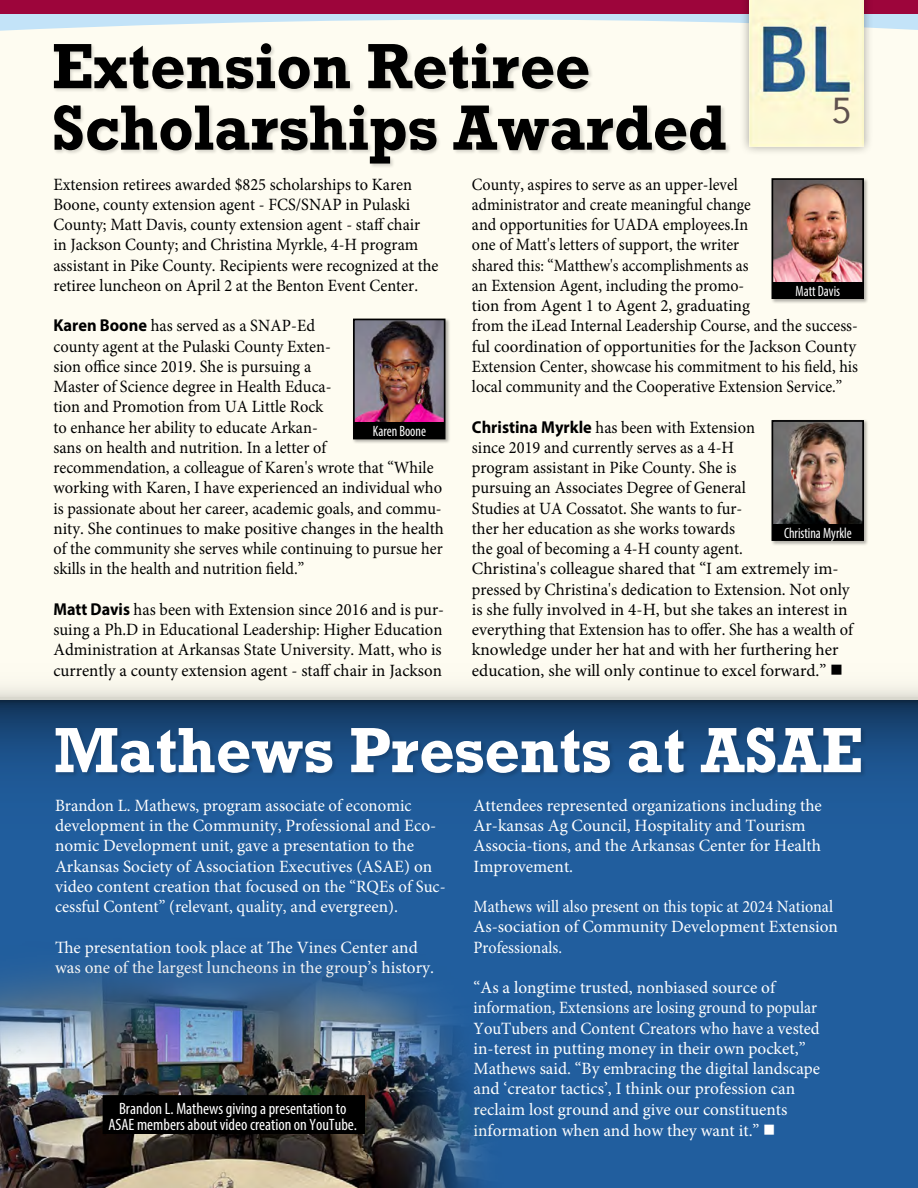
<style>
.page{position:relative;width:918px;height:1188px;background:#fff}
.page>*{position:absolute;margin:0;border:0;box-sizing:border-box;transform-origin:0 0}
.t1{font:700 60px "Rockwell";color:#000;scale:.96 1}
.t2{font:700 60px "Rockwell";color:#fff;scale:.96 1}
.t3{font:36px "Avenir";color:#5e514e}
.t4{font:17.25px/20.2px "Minion Pro";color:#000;scale:.95 1}
.t5{font:17.25px/20.2px "Minion Pro";color:#fff}
.t6{font:17.25px/20.2px "Minion Pro";color:#000;scale:.93 1}
.t7{font:17.25px/20.2px "Minion Pro";color:#000;scale:.96 1}
.t8{font:17.25px/20.2px "Minion Pro";color:#fff;scale:.93 1}
.t9{font:condensed 16.5px/15.8px "Myriad Pro";color:#fff;text-align:center}
.t10{font:condensed 15px "Myriad Pro";color:#fff;scale:.91 1}
.s1{font-family:"Myriad Pro";font-weight:700}
</style>
<div class="page">
<div style="left:0;top:0;width:918px;height:947px;background:#fefcf1"></div>
<svg style="left:0;top:14px;width:918px;height:17px"></svg>
<div style="left:0;top:0;width:918px;height:14px;background:#9d053b"></div>
<svg style="left:0;top:687px;width:918px;height:14px"></svg>
<div style="left:0;top:701px;width:918px;height:487px;background:#215e9e"></div>
<div style="left:739px;top:0;width:135px;height:157px;background:#000;opacity:.35"></div>
<img style="left:749px;top:0;width:115px;height:147px">
<svg style="left:0;top:701px;width:918px;height:74px;background:#153e69"></svg>
<div style="left:55px;top:727px;width:811px;height:51px;background:#000;opacity:.15"></div>
<div style="left:53px;top:42px;width:678px;height:127px;background:#000;opacity:.15"></div>
<img style="left:0;top:965px;width:482px;height:223px">
<div style="left:103px;top:1095px;width:262px;height:39px;background:#000"></div>
<div style="left:352px;top:318px;width:99px;height:127px;background:#000;opacity:.3"></div>
<img style="left:356px;top:322px;width:86px;height:100px">
<div style="left:353px;top:319px;width:92px;height:120px;border:2px solid #000"></div>
<div style="left:771px;top:177px;width:98px;height:127px;background:#000;opacity:.3"></div>
<img style="left:775px;top:181px;width:86px;height:101px">
<div style="left:772px;top:178px;width:92px;height:121px;border:2px solid #000"></div>
<div style="left:771px;top:419px;width:98px;height:127px;background:#000;opacity:.3"></div>
<img style="left:775px;top:423px;width:86px;height:101px">
<div style="left:772px;top:420px;width:92px;height:121px;border:2px solid #000"></div>
<div style="left:355px;top:422px;width:89px;height:16px;background:#000"></div>
<div style="left:773px;top:282px;width:90px;height:16px;background:#000"></div>
<div style="left:773px;top:524px;width:90px;height:15px;background:#000"></div>
<h1 class="t1" style="left:52px;top:28px;width:562px">Extension Retiree</h1>
<h1 class="t1" style="left:52px;top:89px;width:704px">Scholarships Awarded</h1>
<h2 class="t3" style="left:832px;top:82px;width:22px">5</h2>
<p class="t4" style="left:53px;top:174px;width:407px">Extension retirees awarded $825 scholarships to Karen Boone, county extension agent - FCS/SNAP in Pulaski County; Matt Davis, county extension agent - staff chair<br>in Jackson County; and Christina Myrkle, 4-H program assistant in Pike County. Recipients were recognized at the retiree luncheon on April 2 at the Benton Event Center.</p>
<p class="t4" style="left:53px;top:316px;width:413px"><span class="s1">Karen Boone</span> has served as a SNAP-Ed<br>county agent at the Pulaski County Exten-<br>sion office since 2019. She is pursuing a<br>Master of Science degree in Health Educa-<br>tion and Promotion from UA Little Rock<br>to enhance her ability to educate Arkan-<br>sans on health and nutrition. In a letter of recommendation, a colleague of Karen's wrote that “While working with Karen, I have experienced an individual who is passionate about her career, academic goals, and commu&shy;nity. She continues to make positive changes in the health of the community she serves while continuing to pursue her skills in the health and nutrition field.”</p>
<p class="t7" style="left:53px;top:599px;width:408px"><span class="s1">Matt Davis</span> has been with Extension since 2016 and is pur&shy;suing a Ph.D in Educational Leadership: Higher Education Administration at Arkansas State University. Matt, who is currently a county extension agent - staff chair in Jackson</p>
<p class="t10" style="left:373px;top:422px;width:60px">Karen Boone</p>
<p class="t6" style="left:472px;top:174px;width:417px">County, aspires to serve as an upper-level<br>administrator and create meaningful change<br>and opportunities for UADA employees.In<br>one of Matt's letters of support, the writer<br>shared this: “Matthew's accomplishments as<br>an Extension Agent, including the promo-<br>tion from Agent 1 to Agent 2, graduating<br>from the iLead Internal Leadership Course, and the success&shy;ful coordination of opportunities for the Jackson County Extension Center, showcase his commitment to his field, his local community and the Cooperative Extension Service.”</p>
<p class="t4" style="left:472px;top:417px;width:403px"><span class="s1">Christina Myrkle</span> has been with Extension<br>since 2019 and currently serves as a 4-H<br>program assistant in Pike County. She is<br>pursuing an Associates Degree of General<br>Studies at UA Cossatot. She wants to fur-<br>ther her education as she works towards<br>the goal of becoming a 4-H county agent.<br>Christina's colleague shared that “I am extremely im&shy;pressed by Christina's dedication to Extension. Not only is she fully involved in 4-H, but she takes an interest in everything that Extension has to offer. She has a wealth of knowledge under her hat and with her furthering her education, she will only continue to excel forward.” ■</p>
<p class="t10" style="left:796px;top:282px;width:50px">Matt Davis</p>
<p class="t10" style="left:784px;top:524px;width:76px">Christina Myrkle</p>
<h2 class="t2" style="left:54px;top:712px;width:844px">Mathews Presents at ASAE</h2>
<p class="t5" style="left:55px;top:795px;width:392px">Brandon L. Mathews, program associate of economic development in the Community, Professional and Eco&shy;nomic Development unit, gave a presentation to the Arkansas Society of Association Executives (ASAE) on video content creation that focused on the “RQEs of Suc&shy;cessful Content” (relevant, quality, and evergreen).</p>
<p class="t5" style="left:55px;top:937px;width:380px">The presentation took place at The Vines Center and was one of the largest luncheons in the group’s history.</p>
<p class="t9" style="left:108px;top:1100px;width:250px">Brandon L. Mathews giving a presentation to<br>ASAE members about video creation on YouTube.</p>
<p class="t5" style="left:474px;top:795px;width:350px">Attendees represented organizations including the Ar-kansas Ag Council, Hospitality and Tourism Associa-tions, and the Arkansas Center for Health Improvement.</p>
<p class="t8" style="left:474px;top:896px;width:393px">Mathews will also present on this topic at 2024 National<br>As-sociation of Community Development Extension<br>Professionals.</p>
<p class="t5" style="left:474px;top:977px;width:348px">“As a longtime trusted, nonbiased source of information, Extensions are losing ground to popular YouTubers and Content Creators who have a vested in-terest in putting money in their own pocket,” Mathews said. “By embracing the digital landscape and ‘creator tactics’, I think our profession can reclaim lost ground and give our constituents information when and how they want it.” ■</p>
</div>
